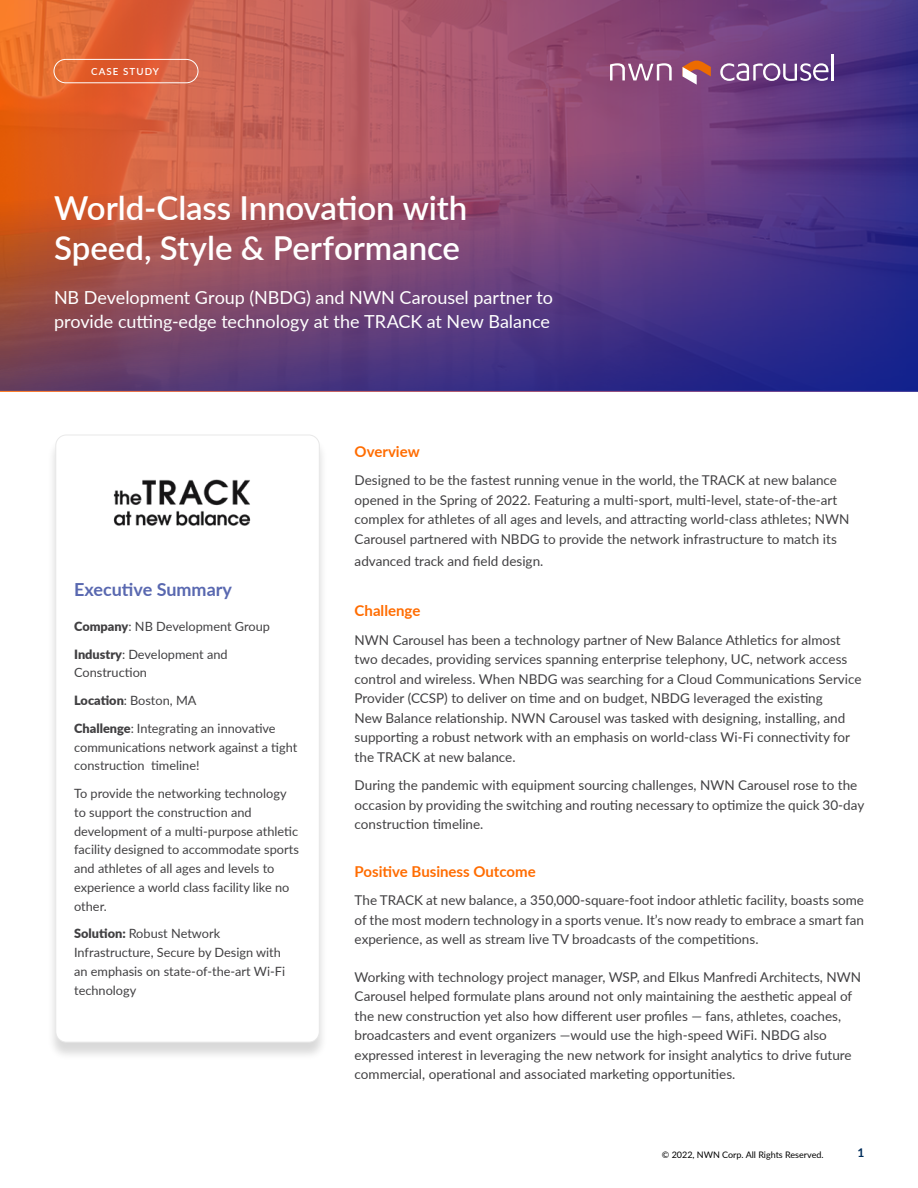
<style>
.page{position:relative;width:918px;height:1188px;background:#fff}
.page>*{position:absolute;margin:0;border:0;box-sizing:border-box;transform-origin:0 0}
.t1{font:600 33px/40.5px "Lato";letter-spacing:-.005em;color:#fff}
.t2{font:18px/24px "Lato";color:#fff}
.bullet{font:700 18px "Lato";color:#5968b0}
.Paragraph_Style_2{font:700 15px "Lato";color:#ff6c00}
.t3{font:13.5px/19.5px "Lato";color:#414042}
.bullet-2{font:12.75px/18.8px "Lato";color:#414042}
.t4{font:700 12px "Lato";color:#002d5b}
._06__Subhead_2{font:600 9.75px "Lato";letter-spacing:.11em;color:#fff}
.t5{font:9px "Lato";color:#000}
.s1{font-weight:900}
</style>
<div class="page">
<svg style="left:0;top:0;width:918px;height:392px;background:#84476b"></svg>
<div style="left:47px;top:437px;width:281px;height:624px;background:#000;opacity:.15"></div>
<div style="left:56px;top:435px;width:263px;height:607px;background:#fff;border-radius:10px"></div>
<div style="left:55px;top:435px;width:265px;height:607px;border:1px solid #e8e8e8;border-radius:10px"></div>
<div style="left:54px;top:59px;width:144px;height:24px;border:1px solid #fff;border-radius:12px"></div>
<svg style="left:720px;top:63px;width:108px;height:18px"></svg>
<hr style="left:832px;top:54px;width:2px;height:27px;background:#fff">
<svg style="left:683px;top:60px;width:28px;height:25px"></svg>
<svg style="left:610px;top:63px;width:62px;height:17px"></svg>
<img style="left:113px;top:479px;width:138px;height:47px">
<p class="_06__Subhead_2" style="left:91px;top:64px;width:69px">CASE STUDY</p>
<p class="t1" style="left:54px;top:186px;width:415px">World-Class Innovation with<br>Speed, Style &amp; Performance</p>
<p class="t2" style="left:54px;top:285px;width:501px">NB Development Group (NBDG) and NWN Carousel partner to provide cutting-edge technology at the TRACK at New Balance</p>
<p class="bullet" style="left:74px;top:576px;width:159px">Executive Summary</p>
<p class="bullet-2" style="left:74px;top:616px;width:197px"><span class="s1">Company</span>: NB Development Group</p>
<p class="bullet-2" style="left:74px;top:644px;width:155px"><span class="s1">Industry</span>: Development and<br>Construction</p>
<p class="bullet-2" style="left:74px;top:691px;width:124px"><span class="s1">Location</span>: Boston, MA</p>
<p class="bullet-2" style="left:74px;top:718px;width:225px"><span class="s1">Challenge</span>: Integrating an innovative communications network against a tight construction timeline!</p>
<p class="bullet-2" style="left:74px;top:784px;width:226px">To provide the networking technology to support the construction and development of a multi-purpose athletic facility designed to accommodate sports and athletes of all ages and levels to experience a world class facility like no other.</p>
<p class="bullet-2" style="left:74px;top:924px;width:212px"><span class="s1">Solution:</span> Robust Network<br>Infrastructure, Secure by Design with an emphasis on state-of-the-art Wi-Fi technology</p>
<p class="Paragraph_Style_2" style="left:355px;top:440px;width:67px">Overview</p>
<p class="t3" style="left:355px;top:470px;width:496px">Designed to be the fastest running venue in the world, the TRACK at new balance opened in the Spring of 2022. Featuring a multi-sport, multi-level, state-of-the-art complex for athletes of all ages and levels, and attracting world-class athletes; NWN Carousel partnered with NBDG to provide the network infrastructure to match its</p>
<p class="t3" style="left:355px;top:551px;width:190px">advanced track and field design.</p>
<p class="Paragraph_Style_2" style="left:355px;top:600px;width:67px">Challenge</p>
<p class="t3" style="left:355px;top:630px;width:508px">NWN Carousel has been a technology partner of New Balance Athletics for almost two decades, providing services spanning enterprise telephony, UC, network access control and wireless. When NBDG was searching for a Cloud Communications Service Provider (CCSP) to deliver on time and on budget, NBDG leveraged the existing<br>New Balance relationship. NWN Carousel was tasked with designing, installing, and supporting a robust network with an emphasis on world-class Wi-Fi connectivity for the TRACK at new balance.</p>
<p class="t3" style="left:355px;top:775px;width:511px">During the pandemic with equipment sourcing challenges, NWN Carousel rose to the occasion by providing the switching and routing necessary to optimize the quick 30-day construction timeline.</p>
<p class="Paragraph_Style_2" style="left:355px;top:860px;width:183px">Positive Business Outcome</p>
<p class="t3" style="left:355px;top:890px;width:511px;text-align:justify">The TRACK at new balance, a 350,000-square-foot indoor athletic facility, boasts some of the most modern technology in a sports venue. It’s now ready to embrace a smart fan experience, as well as stream live TV broadcasts of the competitions.</p>
<p class="t3" style="left:355px;top:966px;width:508px">Working with technology project manager, WSP, and Elkus Manfredi Architects, NWN Carousel helped formulate plans around not only maintaining the aesthetic appeal of the new construction yet also how different user profiles — fans, athletes, coaches, broadcasters and event organizers —would use the high-speed WiFi. NBDG also expressed interest in leveraging the new network for insight analytics to drive future commercial, operational and associated marketing opportunities.</p>
<p class="t5" style="left:662px;top:1148px;width:163px">© 2022, NWN Corp. All Rights Reserved.</p>
<p class="t4" style="left:858px;top:1144px;width:8px">1</p>
</div>
